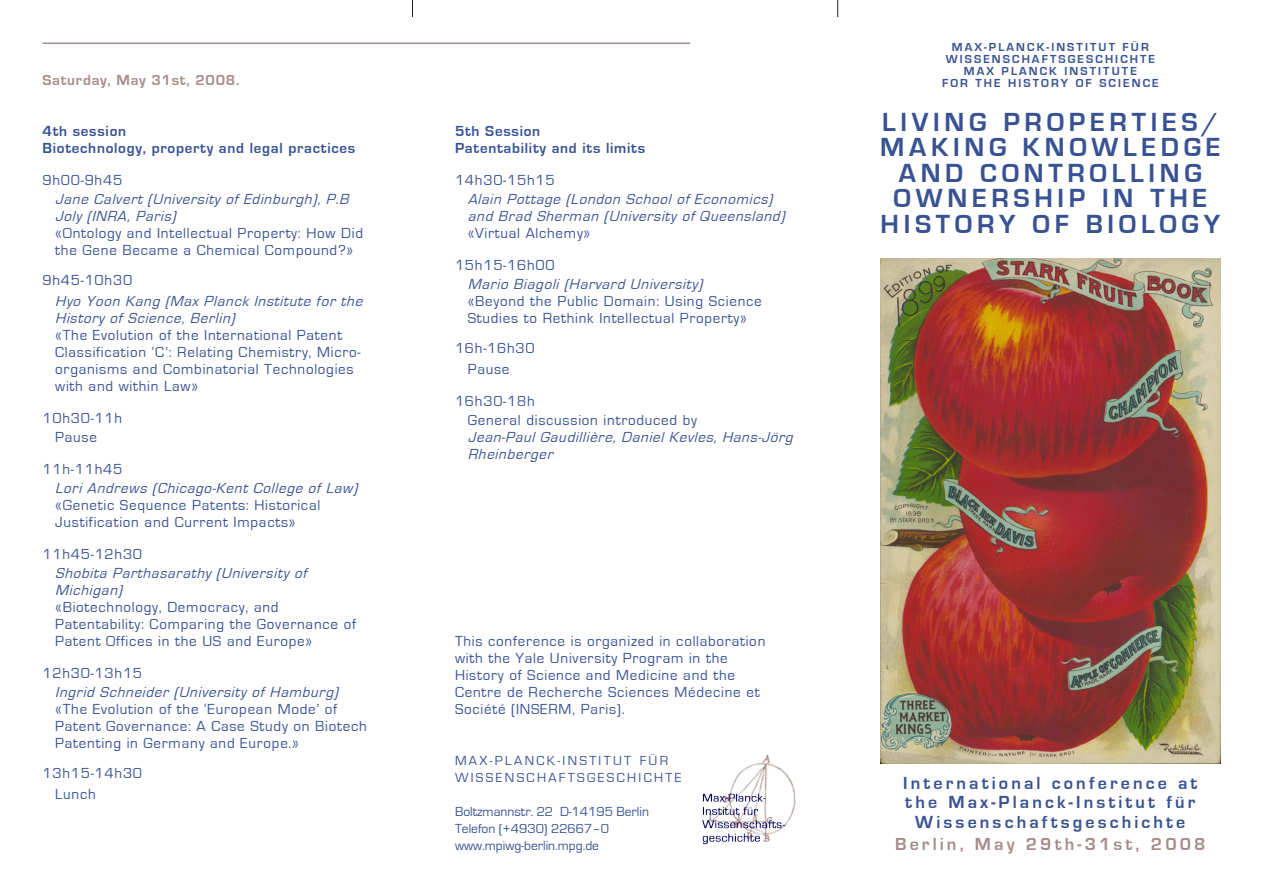
<style>
.page{position:relative;width:1263px;height:893px;background:#fff}
.page>*{position:absolute;margin:0;border:0;box-sizing:border-box;transform-origin:0 0}
._1a_Veranstaltung{font:700 27px "Eurostile";letter-spacing:.175em;color:#385293}
._1b_Veranstaltung_Un{font:700 18px/19.5px "Eurostile";letter-spacing:.175em;color:#385293;text-align:center}
._1c_Veranstaltung_Da{font:700 18px "Eurostile";letter-spacing:.175em;color:#a68c8a}
._3b_regular{font:15px/17px "Eurostile";letter-spacing:.05em;color:#385293}
._3b_kursiv{font:italic 15px/17px "Eurostile";color:#385293}
._3_Vortrag_-_Uhrzeit{font:15px/17px "Eurostile";letter-spacing:.05em;color:#385293}
._3a_zeitangabe{font:15px "Eurostile";letter-spacing:.05em;color:#385293}
._3b_fett{font:700 15px "Eurostile";letter-spacing:.05em;color:#385293}
._2_Session_-_Titel_D{font:700 15px "Eurostile";letter-spacing:.05em;color:#a68c8a}
._4_Fließtext{font:13.5px "Eurostile";color:#385293}
._0b_Institutsname_Ad{font:13.5px "Eurostile";letter-spacing:.175em;color:#385293}
._0a_Institutsname_Ko{font:700 12px/12px "Eurostile";letter-spacing:.175em;color:#385293;text-align:center}
</style>
<div class="page">
<svg style="left:412px;top:0;width:1px;height:17px"></svg>
<svg style="left:837px;top:0;width:1px;height:17px"></svg>
<img style="left:880px;top:258px;width:340px;height:505px">
<hr style="left:43px;top:43px;width:647px;height:1px;background:#a68c8a">
<img style="left:702px;top:755px;width:94px;height:90px">
<p class="_2_Session_-_Titel_D" style="left:43px;top:72px;width:198px">Saturday, May 31st, 2008.</p>
<p class="_3b_fett" style="left:43px;top:123px;width:85px">4th session</p>
<p class="_3b_fett" style="left:43px;top:140px;width:314px">Biotechnology, property and legal practices</p>
<p class="_3a_zeitangabe" style="left:43px;top:172px;width:81px">9h00-9h45</p>
<p class="_3b_kursiv" style="left:55px;top:191px;width:299px">Jane Calvert (University of Edinburgh), P.B<br>Joly (INRA, Paris)</p>
<p class="_3b_regular" style="left:55px;top:225px;width:309px">«Ontology and Intellectual Property: How Did the Gene Became a Chemical Compound?»</p>
<p class="_3a_zeitangabe" style="left:43px;top:272px;width:91px">9h45-10h30</p>
<p class="_3b_kursiv" style="left:55px;top:293px;width:313px">Hyo Yoon Kang (Max Planck Institute for the<br>History of Science, Berlin)</p>
<p class="_3b_regular" style="left:55px;top:327px;width:307px">«The Evolution of the International Patent Classification ‘C’: Relating Chemistry, Micro&shy;organisms and Combinatorial Technologies with and within Law»</p>
<p class="_3a_zeitangabe" style="left:43px;top:410px;width:81px">10h30-11h</p>
<p class="_3b_regular" style="left:55px;top:429px;width:43px">Pause</p>
<p class="_3a_zeitangabe" style="left:43px;top:461px;width:81px">11h-11h45</p>
<p class="_3b_kursiv" style="left:55px;top:480px;width:308px">Lori Andrews (Chicago-Kent College of Law)</p>
<p class="_3b_regular" style="left:55px;top:497px;width:266px">«Genetic Sequence Patents: Historical<br>Justification and Current Impacts»</p>
<p class="_3a_zeitangabe" style="left:43px;top:546px;width:101px">11h45-12h30</p>
<p class="_3b_kursiv" style="left:55px;top:565px;width:257px">Shobita Parthasarathy (University of<br>Michigan)</p>
<p class="_3b_regular" style="left:55px;top:599px;width:302px">«Biotechnology, Democracy, and<br>Patentability: Comparing the Governance of<br>Patent Offices in the US and Europe»</p>
<p class="_3a_zeitangabe" style="left:43px;top:665px;width:101px">12h30-13h15</p>
<p class="_3b_kursiv" style="left:55px;top:684px;width:288px">Ingrid Schneider (University of Hamburg)</p>
<p class="_3b_regular" style="left:55px;top:701px;width:313px">«The Evolution of the ‘European Mode’ of<br>Patent Governance: A Case Study on Biotech<br>Patenting in Germany and Europe.»</p>
<p class="_3a_zeitangabe" style="left:43px;top:765px;width:101px">13h15-14h30</p>
<p class="_3b_regular" style="left:55px;top:786px;width:42px">Lunch</p>
<p class="_3b_fett" style="left:455px;top:123px;width:87px">5th Session</p>
<p class="_3b_fett" style="left:455px;top:140px;width:192px">Patentability and its limits</p>
<p class="_3a_zeitangabe" style="left:455px;top:172px;width:101px">14h30-15h15</p>
<p class="_3b_kursiv" style="left:468px;top:191px;width:322px">Alain Pottage (London School of Economics) and Brad Sherman (University of Queensland)</p>
<p class="_3b_regular" style="left:468px;top:225px;width:124px">«Virtual Alchemy»</p>
<p class="_3a_zeitangabe" style="left:455px;top:257px;width:101px">15h15-16h00</p>
<p class="_3b_kursiv" style="left:468px;top:276px;width:240px">Mario Biagoli (Harvard University)</p>
<p class="_3b_regular" style="left:468px;top:293px;width:295px">«Beyond the Public Domain: Using Science<br>Studies to Rethink Intellectual Property»</p>
<p class="_3a_zeitangabe" style="left:455px;top:340px;width:81px">16h-16h30</p>
<p class="_3b_regular" style="left:468px;top:361px;width:43px">Pause</p>
<p class="_3a_zeitangabe" style="left:455px;top:393px;width:81px">16h30-18h</p>
<p class="_3b_regular" style="left:468px;top:412px;width:231px">General discussion introduced by</p>
<p class="_3b_kursiv" style="left:468px;top:429px;width:330px">Jean-Paul Gaudillière, Daniel Kevles, Hans-Jörg<br>Rheinberger</p>
<p class="_3_Vortrag_-_Uhrzeit" style="left:455px;top:633px;width:312px">This conference is organized in collaboration with the Yale University Program in the</p>
<p class="_3_Vortrag_-_Uhrzeit" style="left:455px;top:667px;width:282px">History of Science and Medicine and the</p>
<p class="_3_Vortrag_-_Uhrzeit" style="left:455px;top:684px;width:306px">Centre de Recherche Sciences Médecine et<br>Société (INSERM, Paris).</p>
<p class="_0b_Institutsname_Ad" style="left:455px;top:754px;width:62px">Max-Planck</p>
<p class="_0b_Institutsname_Ad" style="left:557px;top:754px;width:21px">-Institut</p>
<p class="_0b_Institutsname_Ad" style="left:640px;top:754px;width:27px">für</p>
<p class="_0b_Institutsname_Ad" style="left:455px;top:771px;width:27px">Wissenscha</p>
<p class="_0b_Institutsname_Ad" style="left:559px;top:771px;width:20px">ftsgeschichte</p>
<p class="_4_Fließtext" style="left:455px;top:805px;width:195px">Boltzmannstr. 22 D-14195 Berlin</p>
<p class="_4_Fließtext" style="left:455px;top:822px;width:155px">Telefon (+4930) 22667–0</p>
<p class="_4_Fließtext" style="left:455px;top:839px;width:146px">www.mpiwg-berlin.mpg.de</p>
<p class="_0a_Institutsname_Ko" style="left:946px;top:41px;width:211px">Max-Planck-Insti tut für<br>Wi ssenschaftsgeschi chte</p>
<p class="_0a_Institutsname_Ko" style="left:964px;top:65px;width:174px">Max Planck Insti tute</p>
<p class="_0a_Institutsname_Ko" style="left:942px;top:77px;width:218px">for the Hi story of Sci ence</p>
<p class="_1a_Veranstaltung" style="left:882px;top:107px;width:84px">LIVING</p>
<p class="_1a_Veranstaltung" style="left:1003px;top:107px;width:106px">PRO PERT</p>
<p class="_1a_Veranstaltung" style="left:1151px;top:107px;width:69px">IES /</p>
<p class="_1a_Veranstaltung" style="left:880px;top:133px;width:106px">MAK ING</p>
<p class="_1a_Veranstaltung" style="left:1023px;top:133px;width:22px">KNO</p>
<p class="_1a_Veranstaltung" style="left:1091px;top:133px;width:111px">WLE DGE</p>
<p class="_1a_Veranstaltung" style="left:899px;top:158px;width:103px">AN DCONTROLL</p>
<p class="_1a_Veranstaltung" style="left:1148px;top:158px;width:33px">ING</p>
<p class="_1a_Veranstaltung" style="left:894px;top:184px;width:76px">OWNERSH</p>
<p class="_1a_Veranstaltung" style="left:1057px;top:184px;width:113px">IP IN THE</p>
<p class="_1a_Veranstaltung" style="left:880px;top:209px;width:56px">HISTORY</p>
<p class="_1a_Veranstaltung" style="left:1032px;top:209px;width:19px">OF</p>
<p class="_1a_Veranstaltung" style="left:1086px;top:209px;width:55px">BIOLOGY</p>
<p class="_1b_Veranstaltung_Un" style="left:903px;top:774px;width:296px">International conference at the Max-Planck-Institut für<br>Wissenschaftsgeschichte</p>
<p class="_1c_Veranstaltung_Da" style="left:895px;top:835px;width:312px">Berlin, May 29th-31st, 2008</p>
</div>
